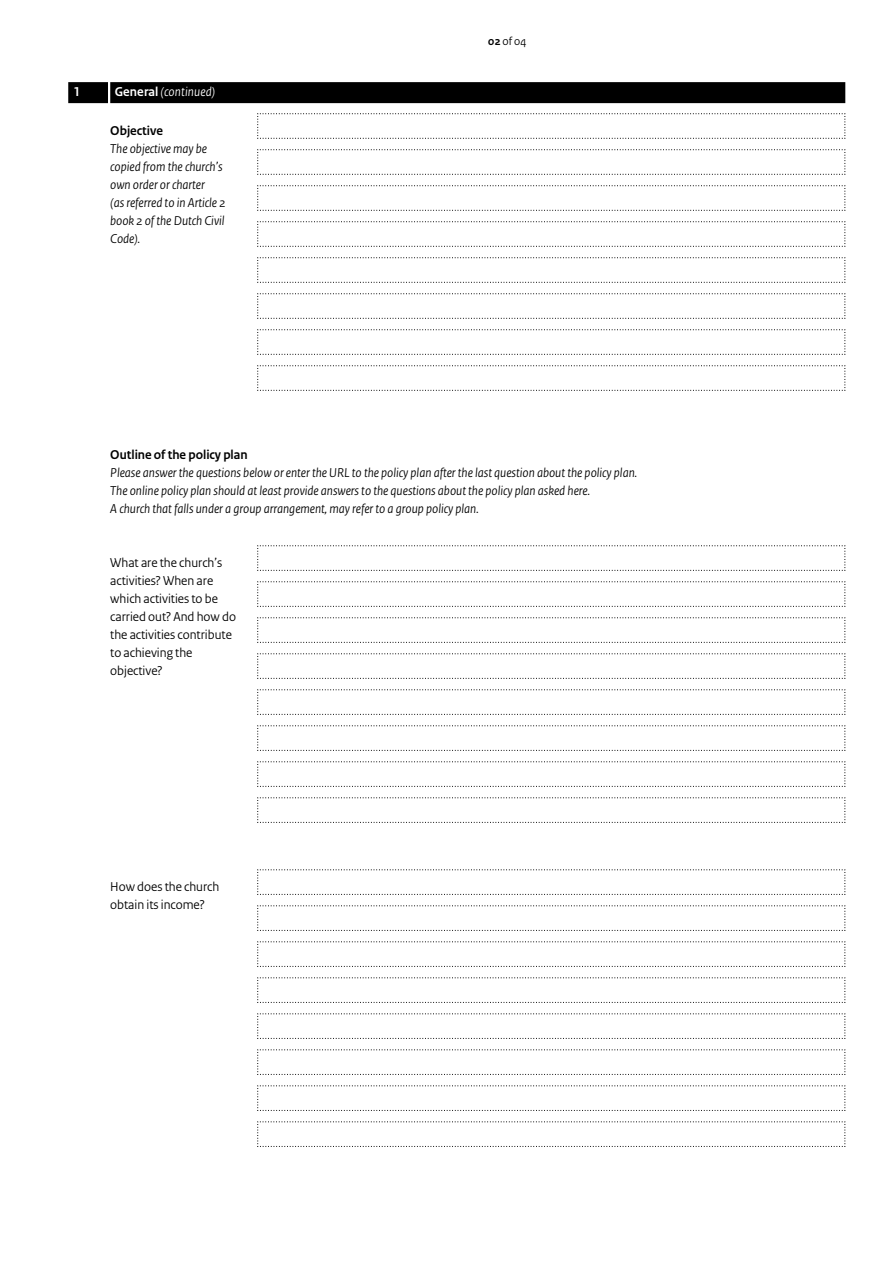
<style>
.page{position:relative;width:893px;height:1263px;background:#fff}
.page>*{position:absolute;margin:0;border:0;box-sizing:border-box;transform-origin:0 0}
.Vraag{font:italic 13.5px/18px "Rijksoverheid Sans Heading";color:#000}
.Vraag_12{font:13.5px/18px "Rijksoverheid Sans Heading";color:#000}
.Vraag_12-2{font:italic 13.5px/18px "Rijksoverheid Sans Heading";color:#000}
.Vraag-2{font:13.5px/18px "Rijksoverheid Sans Heading";color:#000}
.Vraag-3{font:700 13.5px "Rijksoverheid Sans Heading";color:#000}
.t1{font:italic 13.5px "Rijksoverheid Sans Heading";letter-spacing:.01em;color:#fff}
.t2{font:700 13.5px "Rijksoverheid Sans Heading";color:#fff}
.t3{font:12px "Rijksoverheid Sans Heading";color:#000}
.s1{font-weight:700;font-style:normal}
.s2{font-weight:700}
</style>
<div class="page">
<svg style="left:257px;top:113px;width:589px;height:26px"></svg>
<svg style="left:257px;top:149px;width:589px;height:26px"></svg>
<svg style="left:257px;top:185px;width:589px;height:26px"></svg>
<svg style="left:257px;top:221px;width:589px;height:26px"></svg>
<svg style="left:257px;top:257px;width:589px;height:26px"></svg>
<svg style="left:257px;top:293px;width:589px;height:26px"></svg>
<svg style="left:257px;top:329px;width:589px;height:26px"></svg>
<svg style="left:257px;top:365px;width:589px;height:26px"></svg>
<svg style="left:257px;top:545px;width:589px;height:26px"></svg>
<svg style="left:257px;top:581px;width:589px;height:26px"></svg>
<svg style="left:257px;top:617px;width:589px;height:26px"></svg>
<svg style="left:257px;top:653px;width:589px;height:26px"></svg>
<svg style="left:257px;top:689px;width:589px;height:26px"></svg>
<svg style="left:257px;top:725px;width:589px;height:26px"></svg>
<svg style="left:257px;top:761px;width:589px;height:26px"></svg>
<svg style="left:257px;top:797px;width:589px;height:26px"></svg>
<svg style="left:257px;top:869px;width:589px;height:26px"></svg>
<svg style="left:257px;top:905px;width:589px;height:26px"></svg>
<svg style="left:257px;top:941px;width:589px;height:26px"></svg>
<svg style="left:257px;top:977px;width:589px;height:26px"></svg>
<svg style="left:257px;top:1013px;width:589px;height:26px"></svg>
<svg style="left:257px;top:1049px;width:589px;height:26px"></svg>
<svg style="left:257px;top:1085px;width:589px;height:26px"></svg>
<svg style="left:257px;top:1121px;width:589px;height:26px"></svg>
<div style="left:110px;top:82px;width:735px;height:21px;background:#000"></div>
<div style="left:68px;top:82px;width:40px;height:21px;background:#000"></div>
<p class="t2" style="left:74px;top:84px;width:8px">1</p>
<p class="t1" style="left:115px;top:84px;width:102px"><span class="s1">General</span> (continued)</p>
<p class="Vraag-3" style="left:110px;top:123px;width:54px">Objective</p>
<p class="Vraag_12-2" style="left:110px;top:140px;width:114px">The objective may be copied from the church’s own order or charter</p>
<p class="Vraag_12-2" style="left:110px;top:194px;width:117px;text-align:justify">(as referred to in Article 2 book 2 of the Dutch Civil Code).</p>
<p class="t3" style="left:488px;top:34px;width:40px"><span class="s2">02</span> of 04</p>
<p class="Vraag-3" style="left:110px;top:447px;width:139px">Outline of the policy plan</p>
<p class="Vraag" style="left:110px;top:464px;width:528px">Please answer the questions below or enter the URL to the policy plan after the last question about the policy plan.<br>The online policy plan should at least provide answers to the questions about the policy plan asked here.<br>A church that falls under a group arrangement, may refer to a group policy plan.</p>
<p class="Vraag_12" style="left:110px;top:554px;width:127px">What are the church’s activities? When are which activities to be carried out? And how do the activities contribute to achieving the objective?</p>
<p class="Vraag-2" style="left:110px;top:878px;width:111px">How does the church obtain its income?</p>
</div>
